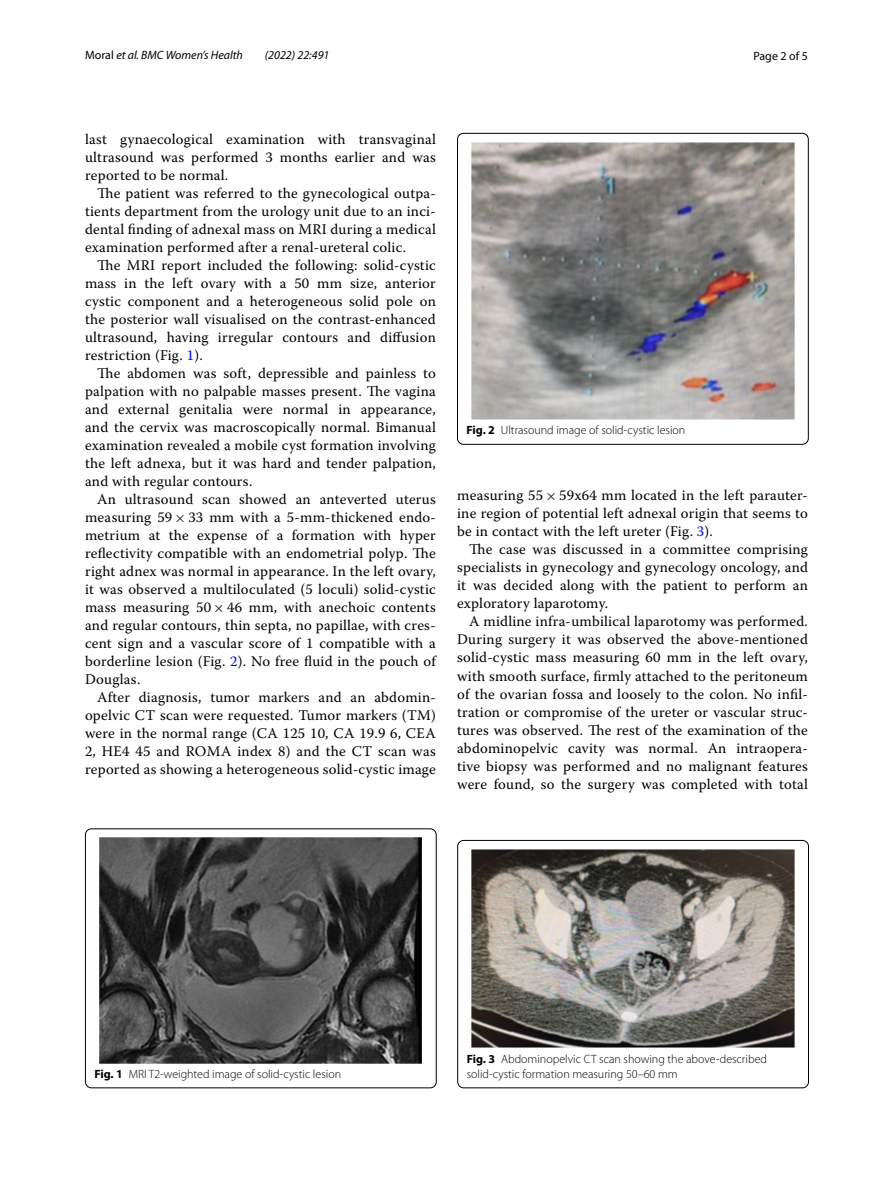
<style>
.page{position:relative;width:893px;height:1187px;background:#fff}
.page>*{position:absolute;margin:0;border:0;box-sizing:border-box;transform-origin:0 0}
.t1{font:14.7px/18px "Warnock Pro";letter-spacing:.015em;color:#000;text-align:justify}
.t2{font:300 12px/15px "Myriad Pro";color:#000}
.t3{font:italic 12px "Myriad Pro";color:#000}
.t4{font:12px "Myriad Pro";color:#000}
.s1{font-style:normal}
.s2{color:#00f}
.s3{font-family:"MTSY"}
.s4{font-weight:700}
</style>
<div class="page">
<img style="left:100px;top:837px;width:322px;height:226px">
<div style="left:85px;top:828px;width:351px;height:259px;border:1px solid #000;border-radius:6px"></div>
<img style="left:471px;top:142px;width:323px;height:277px">
<div style="left:457px;top:133px;width:351px;height:311px;border:1px solid #000;border-radius:6px"></div>
<img style="left:472px;top:849px;width:322px;height:198px">
<div style="left:457px;top:840px;width:352px;height:247px;border:1px solid #000;border-radius:6px"></div>
<p class="t3" style="left:85px;top:48px;width:159px"><span class="s1">Moral</span> et al. BMC Women’s Health</p>
<p class="t3" style="left:265px;top:48px;width:66px">(2022) 22:491</p>
<p class="t4" style="left:753px;top:48px;width:56px">Page 2 of 5</p>
<p class="t1" style="left:85px;top:130px;width:352px">last gynaecological examination with transvaginal ultrasound was performed 3 months earlier and was reported to be normal.</p>
<p class="t1" style="left:85px;top:184px;width:352px;text-indent:12px">The patient was referred to the gynecological outpa&shy;tients department from the urology unit due to an inci&shy;dental finding of adnexal mass on MRI during a medical examination performed after a renal-ureteral colic.</p>
<p class="t1" style="left:85px;top:256px;width:352px;text-indent:12px">The MRI report included the following: solid-cystic mass in the left ovary with a 50 mm size, anterior cystic component and a heterogeneous solid pole on the posterior wall visualised on the contrast-enhanced ultrasound, having irregular contours and diffusion restriction (Fig. <span class="s2">1</span>).</p>
<p class="t1" style="left:85px;top:364px;width:352px;text-indent:12px">The abdomen was soft, depressible and painless to palpation with no palpable masses present. The vagina and external genitalia were normal in appearance, and the cervix was macroscopically normal. Bimanual examination revealed a mobile cyst formation involving the left adnexa, but it was hard and tender palpation, and with regular contours.</p>
<p class="t1" style="left:85px;top:489px;width:352px;text-indent:12px">An ultrasound scan showed an anteverted uterus measuring 59<span class="s3">×</span>33 mm with a 5-mm-thickened endo&shy;metrium at the expense of a formation with hyper reflectivity compatible with an endometrial polyp. The right adnex was normal in appearance. In the left ovary, it was observed a multiloculated (5 loculi) solid-cystic mass measuring 50<span class="s3">×</span>46 mm, with anechoic contents and regular contours, thin septa, no papillae, with cres&shy;cent sign and a vascular score of 1 compatible with a borderline lesion (Fig. <span class="s2">2</span>). No free fluid in the pouch of Douglas.</p>
<p class="t1" style="left:85px;top:688px;width:352px;text-indent:12px">After diagnosis, tumor markers and an abdomin&shy;opelvic CT scan were requested. Tumor markers (TM) were in the normal range (CA 125 10, CA 19.9 6, CEA 2, HE4 45 and ROMA index 8) and the CT scan was reported as showing a heterogeneous solid-cystic image</p>
<p class="t2" style="left:466px;top:423px;width:220px"><span class="s4">Fig. 2</span> Ultrasound image of solid-cystic lesion</p>
<p class="t1" style="left:457px;top:486px;width:352px">measuring 55<span class="s3">×</span>59x64 mm located in the left parauter&shy;ine region of potential left adnexal origin that seems to be in contact with the left ureter (Fig. <span class="s2">3</span>).</p>
<p class="t1" style="left:457px;top:540px;width:352px;text-indent:12px">The case was discussed in a committee comprising specialists in gynecology and gynecology oncology, and it was decided along with the patient to perform an exploratory laparotomy.</p>
<p class="t1" style="left:457px;top:612px;width:352px;text-indent:12px">A midline infra-umbilical laparotomy was performed.<br>During surgery it was observed the above-mentioned solid-cystic mass measuring 60 mm in the left ovary, with smooth surface, firmly attached to the peritoneum of the ovarian fossa and loosely to the colon. No infil&shy;tration or compromise of the ureter or vascular struc&shy;tures was observed. The rest of the examination of the abdominopelvic cavity was normal. An intraopera&shy;tive biopsy was performed and no malignant features were found, so the surgery was completed with total</p>
<p class="t2" style="left:94px;top:1067px;width:248px"><span class="s4">Fig. 1</span> MRI T2-weighted image of solid-cystic lesion</p>
<p class="t2" style="left:467px;top:1051px;width:302px"><span class="s4">Fig. 3</span> Abdominopelvic CT scan showing the above-described solid-cystic formation measuring 50–60 mm</p>
</div>
